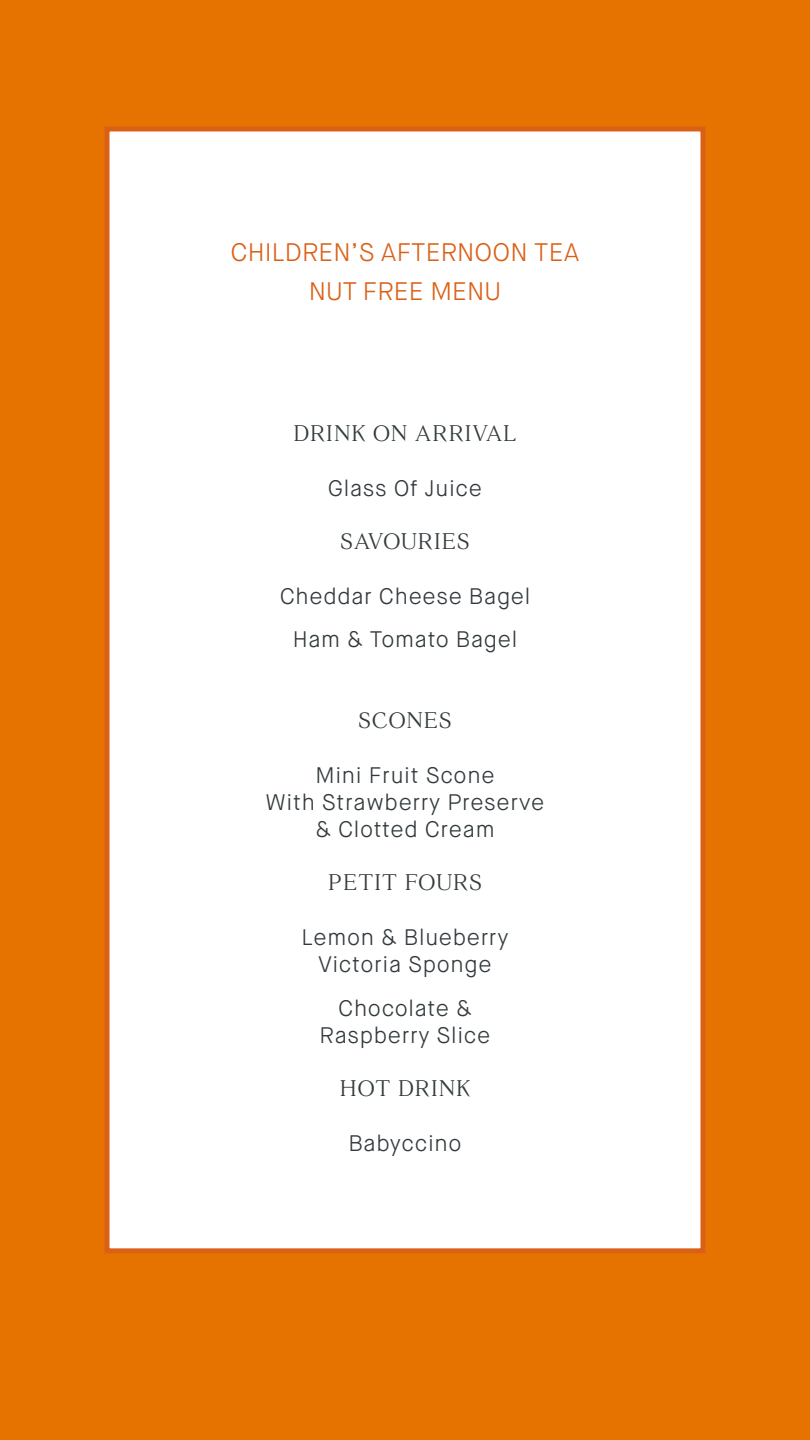
<style>
.page{position:relative;width:810px;height:1440px;background:#e67200}
.page>*{position:absolute;margin:0;border:0;box-sizing:border-box;transform-origin:0 0}
.t1{font:300 25.35px/38.6px "Maison Neue";letter-spacing:.005em;color:#da6016;text-align:center}
.t2{font:300 22.5px/27px "Maison Neue";letter-spacing:.03em;color:#323a3d;text-align:center}
.t3{font:300 22.5px "Fortescue Pro Text";letter-spacing:.05em;color:#323a3d}
</style>
<div class="page">
<div style="left:105px;top:127px;width:600px;height:1126px;background:#fff;border:5px solid #da6016"></div>
<p class="t1" style="left:231px;top:233px;width:350px">CHILDREN’S AFTERNOON TEA<br>NUT FREE MENU</p>
<p class="t3" style="left:294px;top:420px;width:224px">DRINK ON ARRIVAL</p>
<p class="t2" style="left:328px;top:475px;width:156px">Glass Of Juice</p>
<p class="t3" style="left:340px;top:528px;width:131px">SAVOURIES</p>
<p class="t2" style="left:280px;top:575px;width:252px;line-height:43.5px">Cheddar Cheese Bagel<br>Ham &amp; Tomato Bagel</p>
<p class="t3" style="left:358px;top:707px;width:95px">SCONES</p>
<p class="t2" style="left:265px;top:762px;width:281px">Mini Fruit Scone<br>With Strawberry Preserve &amp; Clotted Cream</p>
<p class="t3" style="left:328px;top:869px;width:155px">PETIT FOURS</p>
<p class="t2" style="left:301px;top:924px;width:209px">Lemon &amp; Blueberry<br>Victoria Sponge</p>
<p class="t2" style="left:320px;top:995px;width:172px">Chocolate &amp;<br>Raspberry Slice</p>
<p class="t3" style="left:340px;top:1075px;width:132px">HOT DRINK</p>
<p class="t2" style="left:348px;top:1130px;width:115px">Babyccino</p>
</div>
